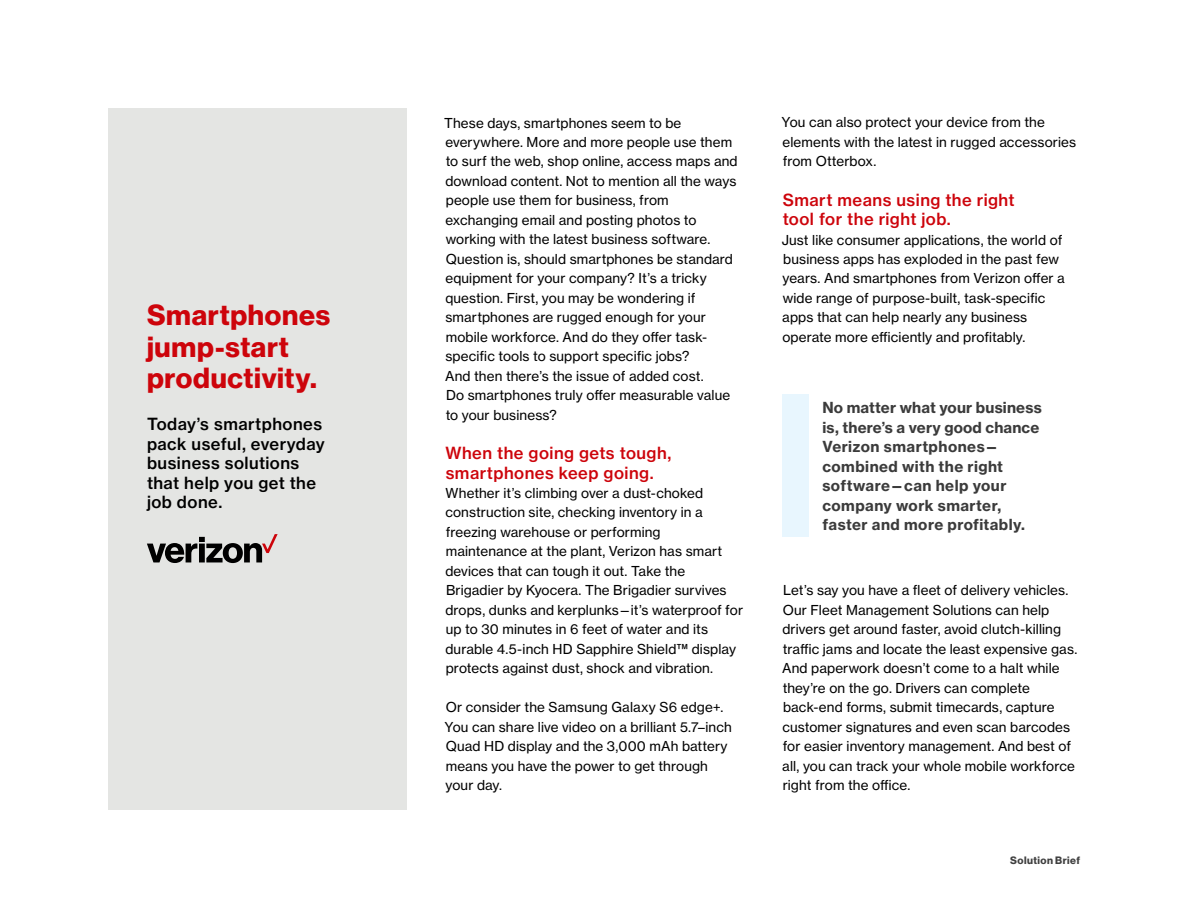
<style>
.page{position:relative;width:1188px;height:918px;background:#fff}
.page>*{position:absolute;margin:0;border:0;box-sizing:border-box;transform-origin:0 0}
.t1{font:28.5px/31.5px "N Haas Grotesk DS Std 75 Bd";letter-spacing:.025em;color:#cd040b}
.t2{font:16.5px/19.5px "N Haas Grotesk TX Std 65 Md";letter-spacing:.03em;color:#cd040b}
.t3{font:16.5px/19.5px "N Haas Grotesk TX Std 65 Md";letter-spacing:.03em;color:#000}
.t4{font:15px/19.5px "N Haas Grotesk TX Std 75 Bd";letter-spacing:.025em;color:#3b3b3b}
.t5{font:13.5px/19.5px "N Haas Grotesk TX Std 55 Rg";letter-spacing:.01em;color:#000}
.t6{font:10.5px "N Haas Grotesk DS Std 75 Bd";letter-spacing:.045em;color:#404040}
</style>
<div class="page">
<div style="left:108px;top:108px;width:298px;height:702px;background:#e4e5e3"></div>
<svg style="left:147px;top:534px;width:131px;height:29px"></svg>
<div style="left:782px;top:395px;width:27px;height:142px;background:#e8f6fe"></div>
<h1 class="t1" style="left:147px;top:300px;width:185px">Smartphones jump-start productivity.</h1>
<p class="t3" style="left:147px;top:415px;width:179px">Today’s smartphones pack useful, everyday business solutions that help you get the job done.</p>
<p class="t5" style="left:444px;top:113px;width:295px">These days, smartphones seem to be everywhere. More and more people use them to surf the web, shop online, access maps and download content. Not to mention all the ways people use them for business, from exchanging email and posting photos to working with the latest business software.<br>Question is, should smartphones be standard equipment for your company? It’s a tricky question. First, you may be wondering if smartphones are rugged enough for your mobile workforce. And do they offer task&shy;specific tools to support specific jobs?<br>And then there’s the issue of added cost.<br>Do smartphones truly offer measurable value to your business?</p>
<p class="t2" style="left:445px;top:443px;width:227px">When the going gets tough, smartphones keep going.</p>
<p class="t5" style="left:445px;top:483px;width:299px">Whether it’s climbing over a dust-choked construction site, checking inventory in a freezing warehouse or performing maintenance at the plant, Verizon has smart devices that can tough it out. Take the Brigadier by Kyocera. The Brigadier survives drops, dunks and kerplunks—it’s waterproof for up to 30 minutes in 6 feet of water and its durable 4.5-inch HD Sapphire Shield™ display protects against dust, shock and vibration.</p>
<p class="t5" style="left:445px;top:698px;width:289px">Or consider the Samsung Galaxy S6 edge+.<br>You can share live video on a brilliant 5.7–inch Quad HD display and the 3,000 mAh battery means you have the power to get through your day.</p>
<p class="t5" style="left:782px;top:113px;width:296px">You can also protect your device from the elements with the latest in rugged accessories from Otterbox.</p>
<p class="t2" style="left:783px;top:190px;width:234px">Smart means using the right tool for the right job.</p>
<p class="t5" style="left:782px;top:230px;width:285px">Just like consumer applications, the world of business apps has exploded in the past few years. And smartphones from Verizon offer a wide range of purpose-built, task-specific apps that can help nearly any business operate more efficiently and profitably.</p>
<p class="t4" style="left:822px;top:398px;width:221px">No matter what your business is, there’s a very good chance<br>Verizon smartphones— combined with the right software—can help your company work smarter, faster and more profitably.</p>
<p class="t5" style="left:782px;top:581px;width:297px">Let’s say you have a fleet of delivery vehicles.<br>Our Fleet Management Solutions can help drivers get around faster, avoid clutch-killing traffic jams and locate the least expensive gas.<br>And paperwork doesn’t come to a halt while they’re on the go. Drivers can complete back-end forms, submit timecards, capture customer signatures and even scan barcodes for easier inventory management. And best of all, you can track your whole mobile workforce right from the office.</p>
<p class="t6" style="left:1010px;top:854px;width:71px">Solution Brief</p>
</div>
